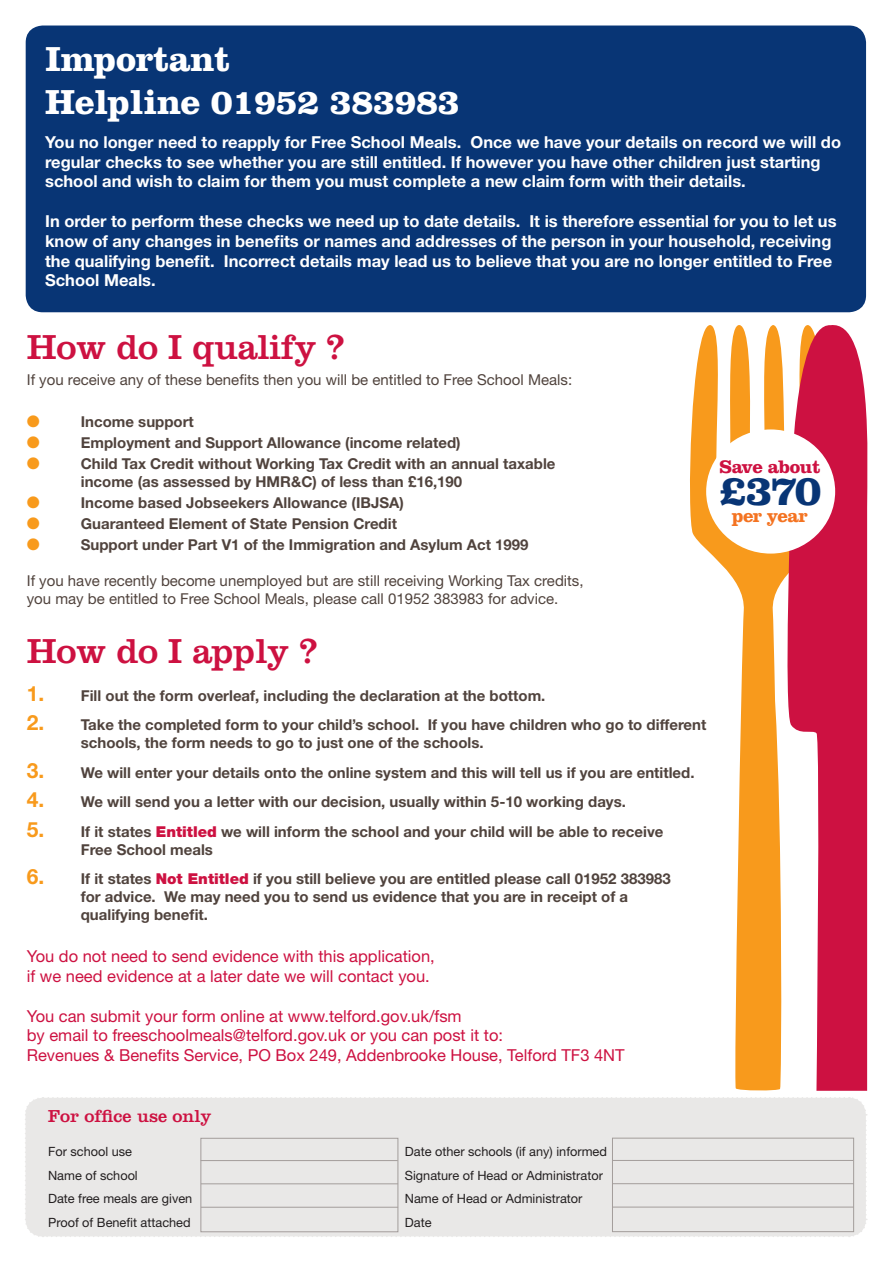
<style>
.page{position:relative;width:893px;height:1263px;background:#fff}
.page>*{position:absolute;margin:0;border:0;box-sizing:border-box;transform-origin:0 0}
.t1{font:700 43.65px "Clarendon LT Std";color:#083575}
.t2{font:700 36px "Clarendon LT Std";letter-spacing:-.01em;color:#fff}
.t3{font:36px "Clarendon LT Std";letter-spacing:-.01em;color:#cd1141}
.t4{font:700 18.9px "Clarendon LT Std";letter-spacing:-.025em;color:#cd1141}
.t5{font:700 18.9px "Clarendon LT Std";letter-spacing:-.025em;color:#f47321}
.t6{font:18px "Clarendon LT Std";color:#cd1141}
.t7{font:700 16.5px/19.8px "Helvetica Neue LT Std";color:#fff}
.t8{font:16.5px "Helvetica Neue LT Std";color:#cd1141}
.t9{font:16.5px "Zapf Dingbats ITC";color:#f89a1c}
.t10{font:700 15px/18px "Helvetica Neue LT Std";color:#50433d}
.t11{font:15px "Helvetica Neue LT Std";color:#50433d}
.t12{font:12.75px "Helvetica Neue LT Std";color:#231f20}
.s1{font-size:21px;color:#f89a1c}
.s2{font-weight:900;color:#cd1141}
</style>
<div class="page">
<div style="left:25px;top:1097px;width:842px;height:140px;background:#e9e8e7"></div>
<div style="left:26px;top:26px;width:840px;height:286px;background:#083575;border-radius:17px"></div>
<svg style="left:690px;top:325px;width:93px;height:766px"></svg>
<svg style="left:783px;top:325px;width:85px;height:766px;fill:#cd1141"></svg>
<div style="left:706px;top:429px;width:129px;height:125px;background:#fff;border-radius:50%"></div>
<div style="left:200px;top:1138px;width:198px;height:94px;border:1px solid #a39d9b"></div>
<hr style="left:201px;top:1160px;width:197px;height:1px;background:#a39d9b">
<hr style="left:201px;top:1183px;width:197px;height:1px;background:#a39d9b">
<hr style="left:201px;top:1207px;width:197px;height:1px;background:#a39d9b">
<div style="left:612px;top:1138px;width:242px;height:94px;border:1px solid #a39d9b"></div>
<hr style="left:612px;top:1160px;width:241px;height:1px;background:#a39d9b">
<hr style="left:613px;top:1183px;width:241px;height:1px;background:#a39d9b">
<hr style="left:613px;top:1207px;width:241px;height:1px;background:#a39d9b">
<p class="t2" style="left:45px;top:37px;width:187px">Important</p>
<p class="t2" style="left:45px;top:80px;width:416px">Helpline 01952 383983</p>
<p class="t7" style="left:45px;top:132px;width:797px">You no longer need to reapply for Free School Meals. Once we have your details on record we will do regular checks to see whether you are still entitled. If however you have other children just starting school and wish to claim for them you must complete a new claim form with their details.</p>
<p class="t7" style="left:45px;top:211px;width:793px">In order to perform these checks we need up to date details. It is therefore essential for you to let us know of any changes in benefits or names and addresses of the person in your household, receiving the qualifying benefit. Incorrect details may lead us to believe that you are no longer entitled to Free School Meals.</p>
<p class="t3" style="left:27px;top:326px;width:319px">How do I qualify ?</p>
<p class="t11" style="left:27px;top:370px;width:547px">If you receive any of these benefits then you will be entitled to Free School Meals:</p>
<p class="t9" style="left:27px;top:413px;width:15px">●</p>
<p class="t10" style="left:81px;top:412px;width:115px">Income support</p>
<p class="t9" style="left:27px;top:434px;width:15px">●</p>
<p class="t10" style="left:81px;top:433px;width:381px">Employment and Support Allowance (income related)</p>
<p class="t9" style="left:27px;top:455px;width:15px">●</p>
<p class="t10" style="left:81px;top:454px;width:476px">Child Tax Credit without Working Tax Credit with an annual taxable income (as assessed by HMR&amp;C) of less than £16,190</p>
<p class="t9" style="left:27px;top:494px;width:15px">●</p>
<p class="t10" style="left:81px;top:493px;width:324px">Income based Jobseekers Allowance (IBJSA)</p>
<p class="t9" style="left:27px;top:515px;width:15px">●</p>
<p class="t10" style="left:81px;top:514px;width:318px">Guaranteed Element of State Pension Credit</p>
<p class="t9" style="left:27px;top:536px;width:15px">●</p>
<p class="t10" style="left:81px;top:535px;width:449px">Support under Part V1 of the Immigration and Asylum Act 1999</p>
<p class="t11" style="left:27px;top:571px;width:558px">If you have recently become unemployed but are still receiving Working Tax credits,</p>
<p class="t11" style="left:27px;top:589px;width:533px">you may be entitled to Free School Meals, please call 01952 383983 for advice.</p>
<p class="t3" style="left:27px;top:630px;width:292px">How do I apply ?</p>
<p class="t10" style="left:27px;top:686px;width:520px"><span class="s1">1.</span> Fill out the form overleaf, including the declaration at the bottom.</p>
<p class="t10" style="left:81px;top:716px;width:627px;text-indent:-54px"><span class="s1">2.</span> Take the completed form to your child’s school. If you have children who go to different schools, the form needs to go to just one of the schools.</p>
<p class="t10" style="left:27px;top:763px;width:669px"><span class="s1">3.</span> We will enter your details onto the online system and this will tell us if you are entitled.</p>
<p class="t10" style="left:27px;top:792px;width:601px"><span class="s1">4.</span> We will send you a letter with our decision, usually within 5-10 working days.</p>
<p class="t10" style="left:81px;top:822px;width:584px;text-indent:-54px"><span class="s1">5.</span> If it states <span class="s2">Entitled</span> we will inform the school and your child will be able to receive<br>Free School meals</p>
<p class="t10" style="left:81px;top:869px;width:591px;text-indent:-54px"><span class="s1">6.</span> If it states <span class="s2">Not Entitled</span> if you still believe you are entitled please call 01952 383983 for advice. We may need you to send us evidence that you are in receipt of a qualifying benefit.</p>
<p class="t8" style="left:27px;top:946px;width:410px">You do not need to send evidence with this application,</p>
<p class="t8" style="left:27px;top:966px;width:405px">if we need evidence at a later date we will contact you.</p>
<p class="t8" style="left:27px;top:1006px;width:436px">You can submit your form online at www.telford.gov.uk/fsm</p>
<p class="t8" style="left:27px;top:1026px;width:478px">by email to freeschoolmeals@telford.gov.uk or you can post it to:</p>
<p class="t8" style="left:27px;top:1045px;width:599px">Revenues &amp; Benefits Service, PO Box 249, Addenbrooke House, Telford TF3 4NT</p>
<p class="t4" style="left:720px;top:455px;width:102px">Save about</p>
<p class="t5" style="left:732px;top:505px;width:77px">per year</p>
<p class="t1" style="left:720px;top:464px;width:104px">£370</p>
<p class="t6" style="left:48px;top:1106px;width:165px">For office use only</p>
<p class="t12" style="left:48px;top:1143px;width:86px">For school use</p>
<p class="t12" style="left:405px;top:1143px;width:204px">Date other schools (if any) informed</p>
<p class="t12" style="left:48px;top:1167px;width:91px">Name of school</p>
<p class="t12" style="left:405px;top:1167px;width:200px">Signature of Head or Administrator</p>
<p class="t12" style="left:48px;top:1191px;width:146px">Date free meals are given</p>
<p class="t12" style="left:405px;top:1191px;width:179px">Name of Head or Administrator</p>
<p class="t12" style="left:48px;top:1215px;width:144px">Proof of Benefit attached</p>
<p class="t12" style="left:405px;top:1215px;width:28px">Date</p>
</div>
